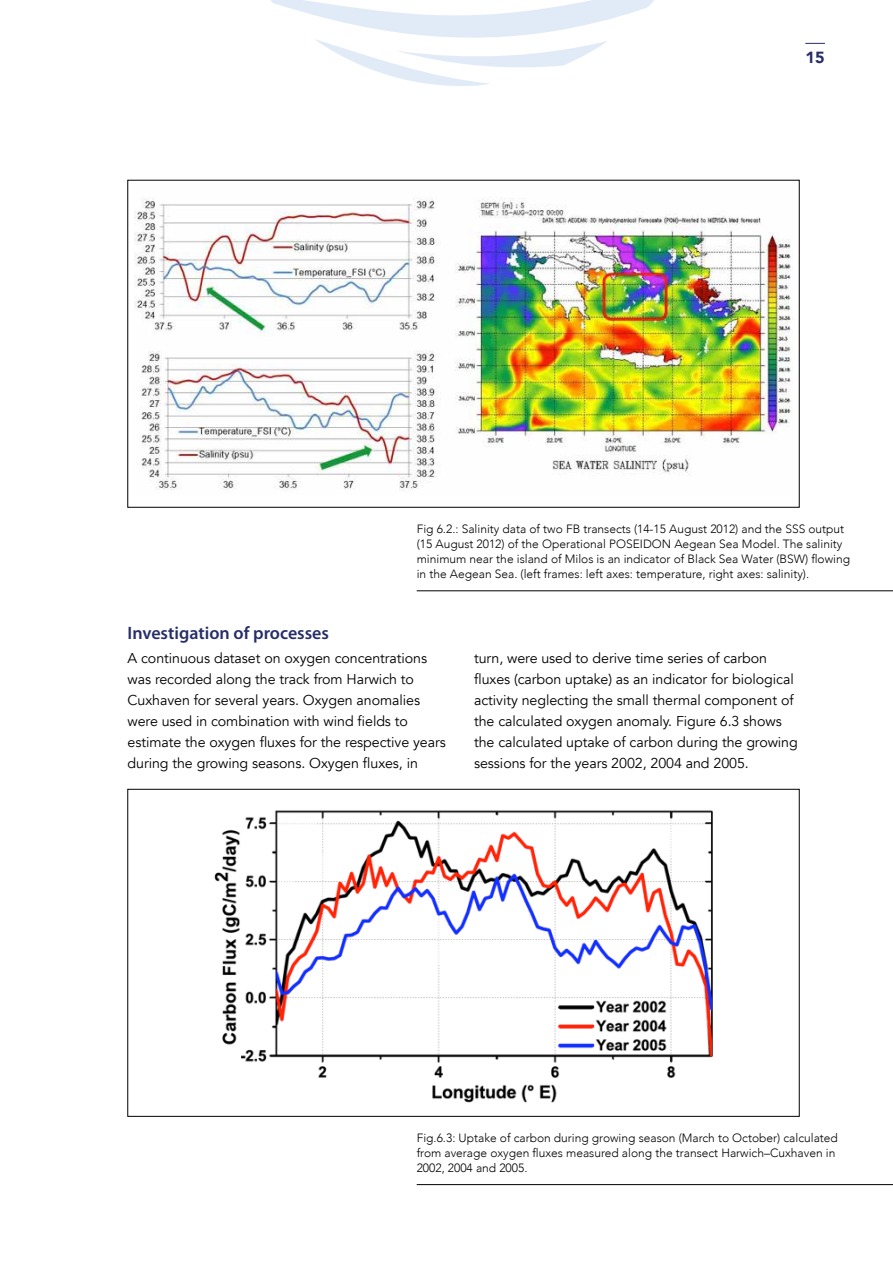
<style>
.page{position:relative;width:893px;height:1263px;background:#fff}
.page>*{position:absolute;margin:0;border:0;box-sizing:border-box;transform-origin:0 0}
.t1{font:600 18px "Myriad Pro";color:#272e67}
.t2{font:900 16.05px "Avenir";color:#272e67}
.t3{font:14.25px/21px "Avenir";letter-spacing:-.005em;color:#000}
.t4{font:300 12px/15px "Avenir";color:#000}
</style>
<div class="page">
<svg style="left:271px;top:0;width:383px;height:86px"></svg>
<svg style="left:805px;top:43px;width:20px;height:1px"></svg>
<hr style="left:417px;top:590px;width:476px;height:1px;background:#000">
<hr style="left:417px;top:1184px;width:476px;height:1px;background:#000">
<img style="left:135px;top:198px;width:656px;height:292px">
<img style="left:214px;top:810px;width:499px;height:293px">
<p class="t2" style="left:806px;top:44px;width:21px">15</p>
<p class="t4" style="left:417px;top:521px;width:435px">Fig 6.2.: Salinity data of two FB transects (14-15 August 2012) and the SSS output (15 August 2012) of the Operational POSEIDON Aegean Sea Model. The salinity minimum near the island of Milos is an indicator of Black Sea Water (BSW) flowing in the Aegean Sea. (left frames: left axes: temperature, right axes: salinity).</p>
<p class="t1" style="left:128px;top:622px;width:203px">Investigation of processes</p>
<p class="t3" style="left:128px;top:648px;width:320px">A continuous dataset on oxygen concentrations was recorded along the track from Harwich to Cuxhaven for several years. Oxygen anomalies were used in combination with wind fields to estimate the oxygen fluxes for the respective years during the growing seasons. Oxygen fluxes, in</p>
<p class="t3" style="left:474px;top:648px;width:325px">turn, were used to derive time series of carbon fluxes (carbon uptake) as an indicator for biological activity neglecting the small thermal component of the calculated oxygen anomaly. Figure 6.3 shows the calculated uptake of carbon during the growing sessions for the years 2002, 2004 and 2005.</p>
<p class="t4" style="left:417px;top:1130px;width:423px">Fig.6.3: Uptake of carbon during growing season (March to October) calculated from average oxygen fluxes measured along the transect Harwich–Cuxhaven in<br>2002, 2004 and 2005.</p>
</div>
